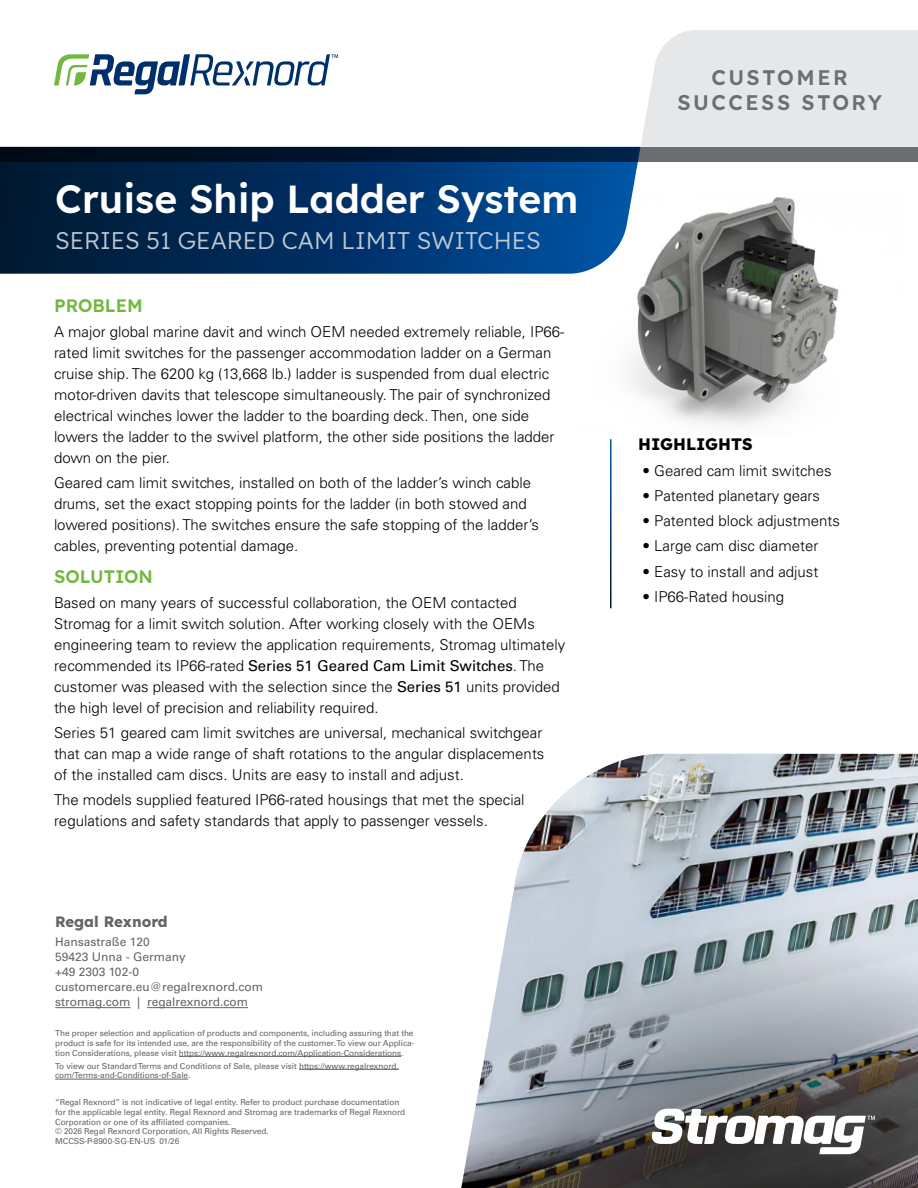
<style>
.page{position:relative;width:918px;height:1188px;background:#fff}
.page>*{position:absolute;margin:0;border:0;box-sizing:border-box;transform-origin:0 0}
.Cover_Title-_Lexend_SemiBold_28pt_white{font:600 39px "Lexend";color:#fff}
.Cover_Title-_Lexend_SemiBold_28pt_white-2{font:24px "Lexend";color:#bdc8d4}
.t1{font:600 21px "Lexend";letter-spacing:.12em;color:#6d6e71}
.Body_Section_Header_Green_-_Lexend_Semib{font:600 18px "Lexend";color:#72b840}
.Body_Text_-_Univers_45__10pt{font:700 16.5px "Lexend";color:#000}
.t2{font:300 15px/21px "Univers LT Std";color:#000}
.Company_Division_Name-_Lexend_Bold_10pt{font:700 15px "Lexend";color:#636466}
.Contact_Info_-_Univ__55_Roman_8pt_75K{font:12px "Univers LT Std";color:#636466}
.Contact_Info_-_Univ__55_Roman_8pt_50K{font:12px "Univers LT Std";color:#636466}
.App__Cons__Copyright_-_Univ__55_Roman_5_{font:8.25px/9.8px "Univers LT Std";letter-spacing:-.01em;color:#636466}
.s1{font-weight:400}
</style>
<div class="page">
<img style="left:629px;top:197px;width:210px;height:228px">
<img style="left:514px;top:754px;width:404px;height:134px">
<svg style="left:461px;top:888px;width:457px;height:300px;background:#969ca3"></svg>
<svg style="left:0;top:161px;width:641px;height:113px;background:#073769"></svg>
<svg style="left:0;top:147px;width:918px;height:14px;background:#202f40"></svg>
<div style="left:641px;top:30px;width:277px;height:117px;background:#e6e7e8"></div>
<svg style="left:54px;top:54px;width:284px;height:40px"></svg>
<svg style="left:652px;top:1109px;width:223px;height:45px"></svg>
<hr style="left:179px;top:1056px;width:222px;height:1px;background:#636466">
<hr style="left:299px;top:1069px;width:100px;height:1px;background:#636466">
<hr style="left:55px;top:1079px;width:133px;height:1px;background:#636466">
<hr style="left:55px;top:1007px;width:76px;height:1px;background:#636466">
<hr style="left:147px;top:1007px;width:101px;height:1px;background:#636466">
<p class="Cover_Title-_Lexend_SemiBold_28pt_white" style="left:55px;top:169px;width:524px">Cruise Ship Ladder System</p>
<p class="Cover_Title-_Lexend_SemiBold_28pt_white-2" style="left:55px;top:223px;width:487px">SERIES 51 GEARED CAM LIMIT SWITCHES</p>
<p class="Body_Section_Header_Green_-_Lexend_Semib" style="left:54px;top:292px;width:90px">PROBLEM</p>
<p class="t2" style="left:54px;top:321px;width:512px">A major global marine davit and winch OEM needed extremely reliable, IP66- rated limit switches for the passenger accommodation ladder on a German cruise ship. The 6200 kg (13,668 lb.) ladder is suspended from dual electric motor-driven davits that telescope simultaneously. The pair of synchronized electrical winches lower the ladder to the boarding deck. Then, one side lowers the ladder to the swivel platform, the other side positions the ladder down on the pier.</p>
<p class="t2" style="left:54px;top:472px;width:487px">Geared cam limit switches, installed on both of the ladder’s winch cable drums, set the exact stopping points for the ladder (in both stowed and lowered positions). The switches ensure the safe stopping of the ladder’s cables, preventing potential damage.</p>
<p class="Body_Section_Header_Green_-_Lexend_Semib" style="left:54px;top:562px;width:100px">SOLUTION</p>
<p class="t2" style="left:54px;top:592px;width:513px">Based on many years of successful collaboration, the OEM contacted Stromag for a limit switch solution. After working closely with the OEMs engineering team to review the application requirements, Stromag ultimately recommended its IP66-rated <span class="s1">Series 51 Geared Cam Limit Switches</span>. The customer was pleased with the selection since the <span class="s1">Series 51</span> units provided the high level of precision and reliability required.</p>
<p class="t2" style="left:54px;top:722px;width:492px">Series 51 geared cam limit switches are universal, mechanical switchgear that can map a wide range of shaft rotations to the angular displacements of the installed cam discs. Units are easy to install and adjust.</p>
<p class="t2" style="left:54px;top:790px;width:472px">The models supplied featured IP66-rated housings that met the special regulations and safety standards that apply to passenger vessels.</p>
<p class="Company_Division_Name-_Lexend_Bold_10pt" style="left:55px;top:910px;width:114px">Regal Rexnord</p>
<p class="Contact_Info_-_Univ__55_Roman_8pt_50K" style="left:55px;top:935px;width:96px">Hansastraße 120</p>
<p class="Contact_Info_-_Univ__55_Roman_8pt_50K" style="left:55px;top:950px;width:132px">59423 Unna - Germany</p>
<p class="Contact_Info_-_Univ__55_Roman_8pt_75K" style="left:55px;top:965px;width:85px">+49 2303 102-0</p>
<p class="Contact_Info_-_Univ__55_Roman_8pt_75K" style="left:55px;top:980px;width:209px">customercare.eu@regalrexnord.com</p>
<p class="Contact_Info_-_Univ__55_Roman_8pt_75K" style="left:55px;top:995px;width:194px">stromag.com | regalrexnord.com</p>
<p class="App__Cons__Copyright_-_Univ__55_Roman_5_" style="left:55px;top:1028px;width:361px;text-align:justify">The proper selection and application of products and components, including assuring that the product is safe for its intended use, are the responsibility of the customer. To view our Applica&shy;tion Considerations, please visit https://www.regalrexnord.com/Application-Considerations.</p>
<p class="App__Cons__Copyright_-_Univ__55_Roman_5_" style="left:55px;top:1061px;width:345px">To view our Standard Terms and Conditions of Sale, please visit https://www.regalrexnord. com/Terms-and-Conditions-of-Sale.</p>
<p class="App__Cons__Copyright_-_Univ__55_Roman_5_" style="left:55px;top:1097px;width:352px">“Regal Rexnord” is not indicative of legal entity. Refer to product purchase documentation for the applicable legal entity. Regal Rexnord and Stromag are trademarks of Regal Rexnord<br>Corporation or one of its affiliated companies.</p>
<p class="App__Cons__Copyright_-_Univ__55_Roman_5_" style="left:55px;top:1127px;width:215px">© 2026 Regal Rexnord Corporation, All Rights Reserved.<br>MCCSS-P-8900-SG-EN-US 01/26</p>
<p class="t1" style="left:711px;top:61px;width:138px">CUSTOMER</p>
<p class="t1" style="left:677px;top:87px;width:206px">SUCCESS STORY</p>
<p class="Body_Text_-_Univers_45__10pt" style="left:638px;top:431px;width:116px">HIGHLIGHTS</p>
<p class="t2" style="left:643px;top:460px;width:191px">• Geared cam limit switches</p>
<p class="t2" style="left:643px;top:485px;width:179px">• Patented planetary gears</p>
<p class="t2" style="left:643px;top:510px;width:199px">• Patented block adjustments</p>
<p class="t2" style="left:643px;top:536px;width:177px">• Large cam disc diameter</p>
<p class="t2" style="left:643px;top:561px;width:177px">• Easy to install and adjust</p>
<p class="t2" style="left:643px;top:586px;width:143px">• IP66-Rated housing</p>
</div>
